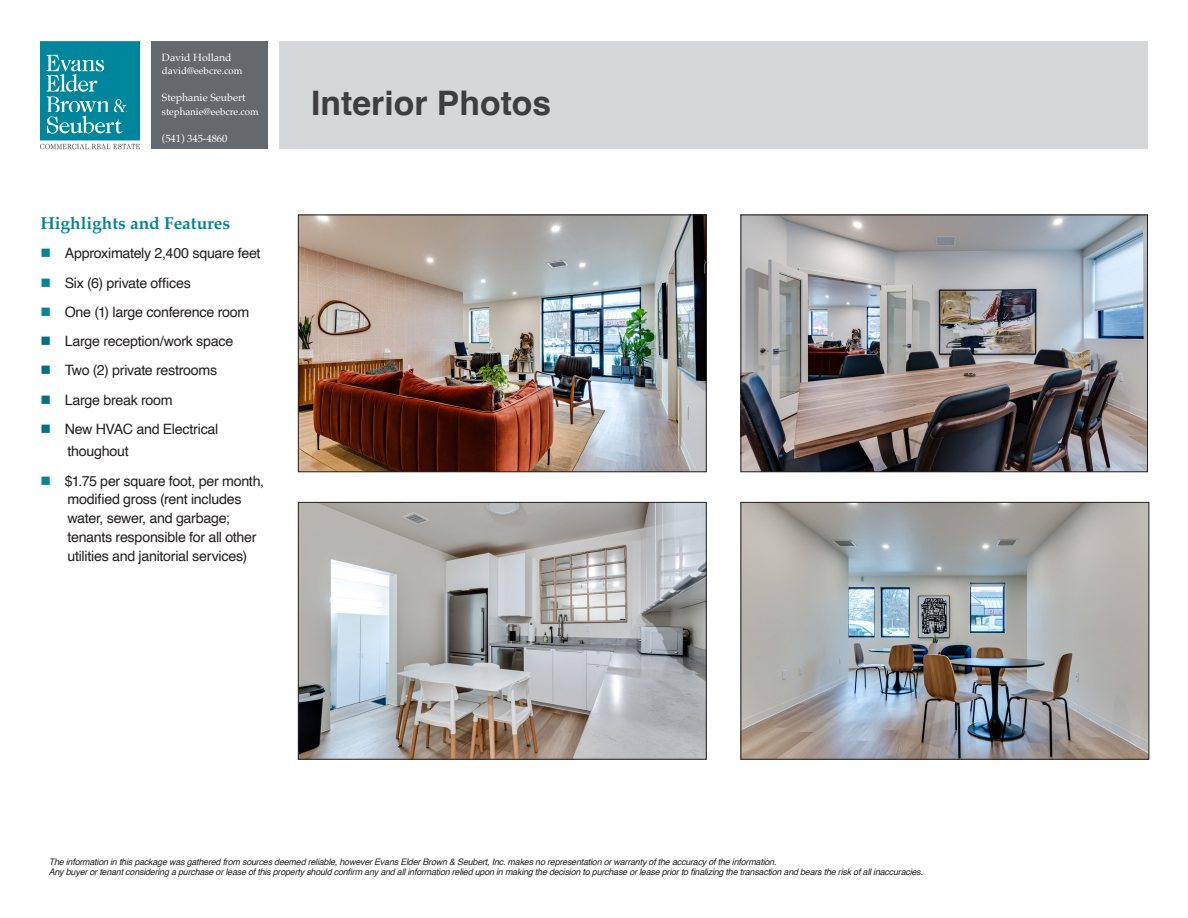
<style>
.page{position:relative;width:1188px;height:918px;background:#fff}
.page>*{position:absolute;margin:0;border:0;box-sizing:border-box;transform-origin:0 0}
.Page_Header{font:700 33.75px "Helvetica";color:#3e3e3f}
.t1{font:700 17.25px "Palatino";color:#008596}
.Bullet_Points{font:14.25px/18.8px "Helvetica";letter-spacing:-.02em;color:#231f20}
.t2{font:10.5px "Palatino";color:#fff}
.t3{font:9.75px "Palatino";color:#fff}
.t4{font:italic 9px/10.5px "Helvetica";letter-spacing:-.025em;color:#231f20}
.t5{font:9px "Palatino";color:#fff}
.s1{color:#008596}
.s2{color:#007184}
</style>
<div class="page">
<div style="left:279px;top:41px;width:869px;height:108px;background:#d6d7d9"></div>
<img style="left:40px;top:41px;width:100px;height:108px">
<img style="left:300px;top:217px;width:405px;height:253px">
<div style="left:298px;top:215px;width:409px;height:257px;border:1px solid #231f20"></div>
<img style="left:743px;top:217px;width:403px;height:253px">
<div style="left:741px;top:215px;width:407px;height:257px;border:1px solid #231f20"></div>
<img style="left:300px;top:504px;width:405px;height:253px">
<div style="left:298px;top:502px;width:409px;height:257px;border:1px solid #231f20"></div>
<img style="left:743px;top:504px;width:404px;height:253px">
<div style="left:741px;top:502px;width:408px;height:257px;border:1px solid #231f20"></div>
<div style="left:151px;top:41px;width:117px;height:108px;background:#64696d"></div>
<p class="t2" style="left:162px;top:48px;width:71px">David Holland</p>
<p class="t3" style="left:162px;top:63px;width:82px">david@eebcre.com</p>
<p class="t2" style="left:162px;top:89px;width:85px">Stephanie Seubert</p>
<p class="t3" style="left:162px;top:103px;width:98px">stephanie@eebcre.com</p>
<p class="t2" style="left:162px;top:129px;width:67px">(541) 345-4860</p>
<p class="t2" style="left:162px;top:51px;width:85px">Stephanie Seubert</p>
<p class="t5" style="left:162px;top:67px;width:91px">stephanie@eebcre.com</p>
<p class="t5" style="left:162px;top:87px;width:58px">(541) 345-4860</p>
<p class="t1" style="left:40px;top:209px;width:191px">Highlights and Features</p>
<p class="Bullet_Points" style="left:40px;top:244px;width:221px"><span class="s1">■</span> Approximately 2,400 square feet</p>
<p class="Bullet_Points" style="left:40px;top:274px;width:152px"><span class="s1">■</span> Six (6) private offices</p>
<p class="Bullet_Points" style="left:40px;top:303px;width:210px"><span class="s1">■</span> One (1) large conference room</p>
<p class="Bullet_Points" style="left:40px;top:332px;width:194px"><span class="s2">■</span> Large reception/work space</p>
<p class="Bullet_Points" style="left:40px;top:361px;width:178px"><span class="s2">■</span> Two (2) private restrooms</p>
<p class="Bullet_Points" style="left:40px;top:391px;width:134px"><span class="s2">■</span> Large break room</p>
<p class="Bullet_Points" style="left:68px;top:418px;width:152px;line-height:22.5px;text-indent:-27px"><span class="s2">■</span> New HVAC and Electrical thoughout</p>
<p class="Bullet_Points" style="left:68px;top:472px;width:198px;text-indent:-27px"><span class="s1">■</span> $1.75 per square foot, per month, modified gross (rent includes water, sewer, and garbage; tenants responsible for all other utilities and janitorial services)</p>
<p class="Page_Header" style="left:311px;top:82px;width:242px">Interior Photos</p>
<p class="t4" style="left:49px;top:857px;width:876px">The information in this package was gathered from sources deemed reliable, however Evans Elder Brown &amp; Seubert, Inc. makes no representation or warranty of the accuracy of the information.<br>Any buyer or tenant considering a purchase or lease of this property should confirm any and all information relied upon in making the decision to purchase or lease prior to finalizing the transaction and bears the risk of all inaccuracies.</p>
</div>
